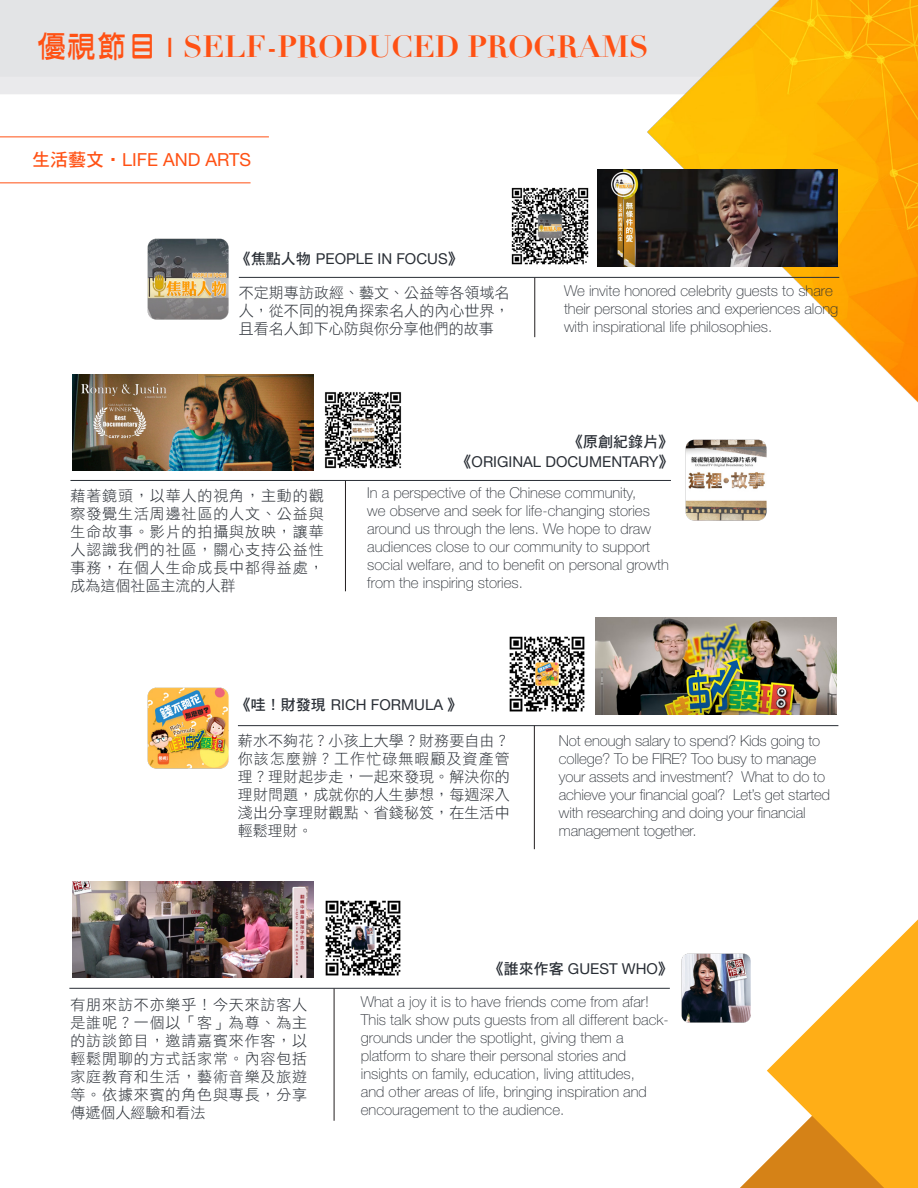
<style>
.page{position:relative;width:918px;height:1188px;background:#fff}
.page>*{position:absolute;margin:0;border:0;box-sizing:border-box;transform-origin:0 0}
.Media_Kit_Page_Body{font:700 30px "Didot";color:#ff5114}
.t1{font:18px "Helvetica Neue LT Std";color:#ff5114}
.t2{font:100 15px/18px "Helvetica Neue LT Std";color:#292e35}
.t3{font:15px/18px "DF Hei Std W3";letter-spacing:.005em;color:#292e35;text-align:justify}
.t4{font:15px "Helvetica Neue LT Std";color:#292e35}
.t5{font:15px "DF Hei Std W7";color:#292e35}
.s1{font-family:"DF Ya Yi Std W6";font-weight:400}
.s2{font-family:"DF Hei Std W7"}
</style>
<div class="page">
<div style="left:0;top:77px;width:591px;height:17px;background:#eaeaec"></div>
<div style="left:0;top:0;width:591px;height:77px;background:#e3e4e6"></div>
<svg style="left:740px;top:919px;width:178px;height:269px"></svg>
<img style="left:591px;top:0;width:327px;height:403px">
<hr style="left:70px;top:480px;width:601px;height:1px;background:#292e35">
<hr style="left:238px;top:725px;width:600px;height:1px;background:#292e35">
<hr style="left:69px;top:988px;width:601px;height:1px;background:#292e35">
<img style="left:73px;top:374px;width:240px;height:96px">
<img style="left:596px;top:618px;width:240px;height:96px">
<img style="left:73px;top:882px;width:240px;height:96px">
<hr style="left:0;top:136px;width:269px;height:1px;background:#ff5114">
<hr style="left:0;top:182px;width:251px;height:1px;background:#ff5114">
<img style="left:682px;top:953px;width:69px;height:69px">
<img style="left:509px;top:636px;width:76px;height:76px">
<img style="left:147px;top:687px;width:81px;height:81px">
<img style="left:325px;top:900px;width:76px;height:76px">
<img style="left:686px;top:440px;width:81px;height:81px">
<img style="left:324px;top:392px;width:78px;height:77px">
<hr style="left:239px;top:277px;width:600px;height:1px;background:#292e35">
<img style="left:597px;top:170px;width:241px;height:97px">
<img style="left:147px;top:239px;width:81px;height:81px">
<hr style="left:535px;top:278px;width:1px;height:59px;background:#231f20">
<img style="left:511px;top:187px;width:78px;height:78px">
<hr style="left:345px;top:481px;width:1px;height:110px;background:#231f20">
<hr style="left:534px;top:726px;width:1px;height:123px;background:#231f20">
<hr style="left:334px;top:989px;width:1px;height:132px;background:#231f20">
<p class="Media_Kit_Page_Body" style="left:37px;top:27px;width:613px"><span class="s1">優視節目 |</span> SELF-PRODUCED PROGRAMS</p>
<p class="t1" style="left:32px;top:149px;width:221px"><span class="s2">生活藝文•</span>LIFE AND ARTS</p>
<p class="t4" style="left:236px;top:249px;width:228px"><span class="s2">《焦點人物</span> PEOPLE IN FOCUS<span class="s2">》</span></p>
<p class="t3" style="left:239px;top:283px;width:272px">不定期專訪政經、藝文、公益等各領域名人，從不同的視角探索名人的內心世界，且看名人卸下心防與你分享他們的故事</p>
<p class="t2" style="left:564px;top:282px;width:276px">We invite honored celebrity guests to share their personal stories and experiences along with inspirational life philosophies.</p>
<p class="t5" style="left:568px;top:434px;width:106px">《原創紀錄片》</p>
<p class="t3" style="left:70px;top:486px;width:255px">藉著鏡頭，以華人的視角，主動的觀察發覺生活周邊社區的人文、公益與生命故事。影片的拍攝與放映，讓華人認識我們的社區，關心支持公益性事務，在個人生命成長中都得益處，成為這個社區主流的人群</p>
<p class="t4" style="left:457px;top:452px;width:218px"><span class="s2">《</span>ORIGINAL DOCUMENTARY<span class="s2">》</span></p>
<p class="t2" style="left:367px;top:483px;width:303px">In a perspective of the Chinese community,<br>we observe and seek for life-changing stories around us through the lens. We hope to draw audiences close to our community to support social welfare, and to benefit on personal growth from the inspiring stories.</p>
<p class="t4" style="left:236px;top:696px;width:228px"><span class="s2">《哇！財發現</span> RICH FORMULA <span class="s2">》</span></p>
<p class="t3" style="left:238px;top:732px;width:273px">薪水不夠花？小孩上大學？財務要自由？你該怎麼辦？工作忙碌無暇顧及資產管理？理財起步走，一起來發現。解決你的理財問題，成就你的人生夢想，每週深入淺出分享理財觀點、省錢秘笈，在生活中輕鬆理財。</p>
<p class="t2" style="left:559px;top:731px;width:273px">Not enough salary to spend? Kids going to college? To be FIRE? Too busy to manage your assets and investment? What to do to achieve your financial goal? Let’s get started with researching and doing your financial management together.</p>
<p class="t3" style="left:70px;top:995px;width:238px">有朋來訪不亦樂乎！今天來訪客人是誰呢？一個以「客」為尊、為主的訪談節目，邀請嘉賓來作客，以輕鬆閒聊的方式話家常。內容包括家庭教育和生活，藝術音樂及旅遊等。依據來賓的角色與專長，分享傳遞個人經驗和看法</p>
<p class="t4" style="left:489px;top:960px;width:186px"><span class="s2">《誰來作客</span> GUEST WHO<span class="s2">》</span></p>
<p class="t2" style="left:361px;top:993px;width:309px">What a joy it is to have friends come from afar!<br>This talk show puts guests from all different back&shy;grounds under the spotlight, giving them a</p>
<p class="t2" style="left:361px;top:1047px;width:288px">platform to share their personal stories and insights on family, education, living attitudes, and other areas of life, bringing inspiration and encouragement to the audience.</p>
</div>
